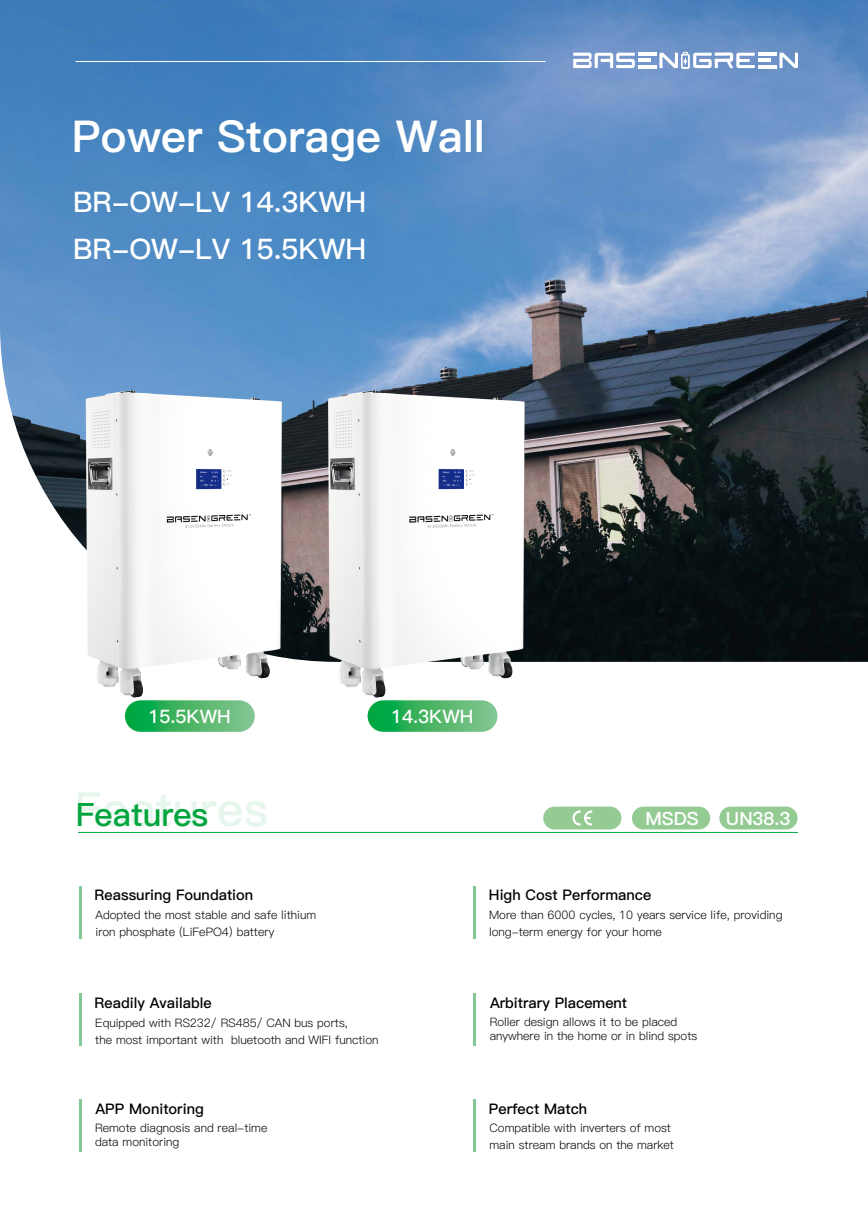
<style>
.page{position:relative;width:868px;height:1228px;background:#fff}
.page>*{position:absolute;margin:0;border:0;box-sizing:border-box;transform-origin:0 0}
.t1{font:47.07px "Ping Fang SC Bold";color:#00a53e}
.t2{font:43.96px "Ping Fang SC Heavy";color:#fff}
.t3{font:32.23px "Ping Fang SC Bold";color:#00a53e}
.t4{font:28.32px/46.3px "Ping Fang SC Bold";color:#fff}
.t5{font:18.48px "Ping Fang SC Bold";color:#fff}
.t6{font:18.2px "Ping Fang SC Heavy";color:#fff}
.t7{font:14.6px "Ping Fang SC Bold";color:#040000}
.t8{font:11.65px/16.8px "Ping Fang SC Regular";color:#040000}
</style>
<div class="page">
<div style="left:543px;top:806px;width:78px;height:23px;background:#93cb92;border-radius:11px"></div>
<img style="left:0;top:0;width:868px;height:662px">
<hr style="left:76px;top:61px;width:470px;height:1px;background:#fff">
<hr style="left:758px;top:53px;width:18px;height:3px;background:#fff">
<hr style="left:758px;top:65px;width:18px;height:3px;background:#fff">
<svg style="left:779px;top:53px;width:19px;height:15px"></svg>
<hr style="left:638px;top:53px;width:18px;height:3px;background:#fff">
<hr style="left:638px;top:65px;width:18px;height:3px;background:#fff">
<svg style="left:573px;top:53px;width:77px;height:15px"></svg>
<svg style="left:659px;top:52px;width:111px;height:16px"></svg>
<hr style="left:78px;top:832px;width:720px;height:1px;background:#00a53e">
<hr style="left:79px;top:886px;width:2px;height:52px;background:#84c796">
<hr style="left:79px;top:992px;width:2px;height:53px;background:#84c796">
<hr style="left:79px;top:1099px;width:2px;height:52px;background:#84c796">
<hr style="left:473px;top:886px;width:2px;height:52px;background:#84c796">
<hr style="left:473px;top:992px;width:2px;height:53px;background:#84c796">
<hr style="left:473px;top:1099px;width:2px;height:52px;background:#84c796">
<svg style="left:572px;top:810px;width:20px;height:15px"></svg>
<svg style="left:368px;top:700px;width:129px;height:32px"></svg>
<svg style="left:125px;top:700px;width:130px;height:32px"></svg>
<div style="left:632px;top:806px;width:78px;height:23px;background:#93cb92;border-radius:11px"></div>
<div style="left:719px;top:806px;width:79px;height:23px;background:#93cb92;border-radius:11px"></div>
<img style="left:0;top:325px;width:223px;height:406px">
<img style="left:223px;top:325px;width:406px;height:406px">
<h2 class="t2" style="left:72px;top:110px;width:415px">Power Storage Wall</h2>
<h3 class="t4" style="left:73px;top:180px;width:295px">BR-OW-LV 14.3KWH<br>BR-OW-LV 15.5KWH</h3>
<h3 class="t5" style="left:148px;top:705px;width:84px">15.5KWH</h3>
<h3 class="t5" style="left:391px;top:705px;width:84px">14.3KWH</h3>
<h1 class="t1" style="left:75px;top:781px;width:195px">Features</h1>
<h3 class="t3" style="left:76px;top:795px;width:134px">Features</h3>
<p class="t7" style="left:94px;top:886px;width:160px">Reassuring Foundation</p>
<p class="t8" style="left:96px;top:906px;width:222px">Adopted the most stable and safe lithium iron phosphate (LiFePO4) battery</p>
<p class="t7" style="left:94px;top:994px;width:119px">Readily Available</p>
<p class="t8" style="left:95px;top:1014px;width:285px">Equipped with RS232/ RS485/ CAN bus ports,<br>the most important with bluetooth and WIFI function</p>
<p class="t7" style="left:96px;top:1100px;width:110px">APP Monitoring</p>
<p class="t8" style="left:95px;top:1121px;width:174px;line-height:14px">Remote diagnosis and real-time data monitoring</p>
<h3 class="t6" style="left:645px;top:807px;width:55px">MSDS</h3>
<h3 class="t6" style="left:726px;top:807px;width:66px">UN38.3</h3>
<p class="t7" style="left:489px;top:886px;width:164px">High Cost Performance</p>
<p class="t8" style="left:489px;top:906px;width:295px">More than 6000 cycles, 10 years service life, providing long-term energy for your home</p>
<p class="t7" style="left:490px;top:994px;width:139px">Arbitrary Placement</p>
<p class="t8" style="left:490px;top:1014px;width:209px;line-height:14px">Roller design allows it to be placed anywhere in the home or in blind spots</p>
<p class="t7" style="left:489px;top:1100px;width:100px">Perfect Match</p>
<p class="t8" style="left:490px;top:1119px;width:186px">Compatible with inverters of most main stream brands on the market</p>
</div>
